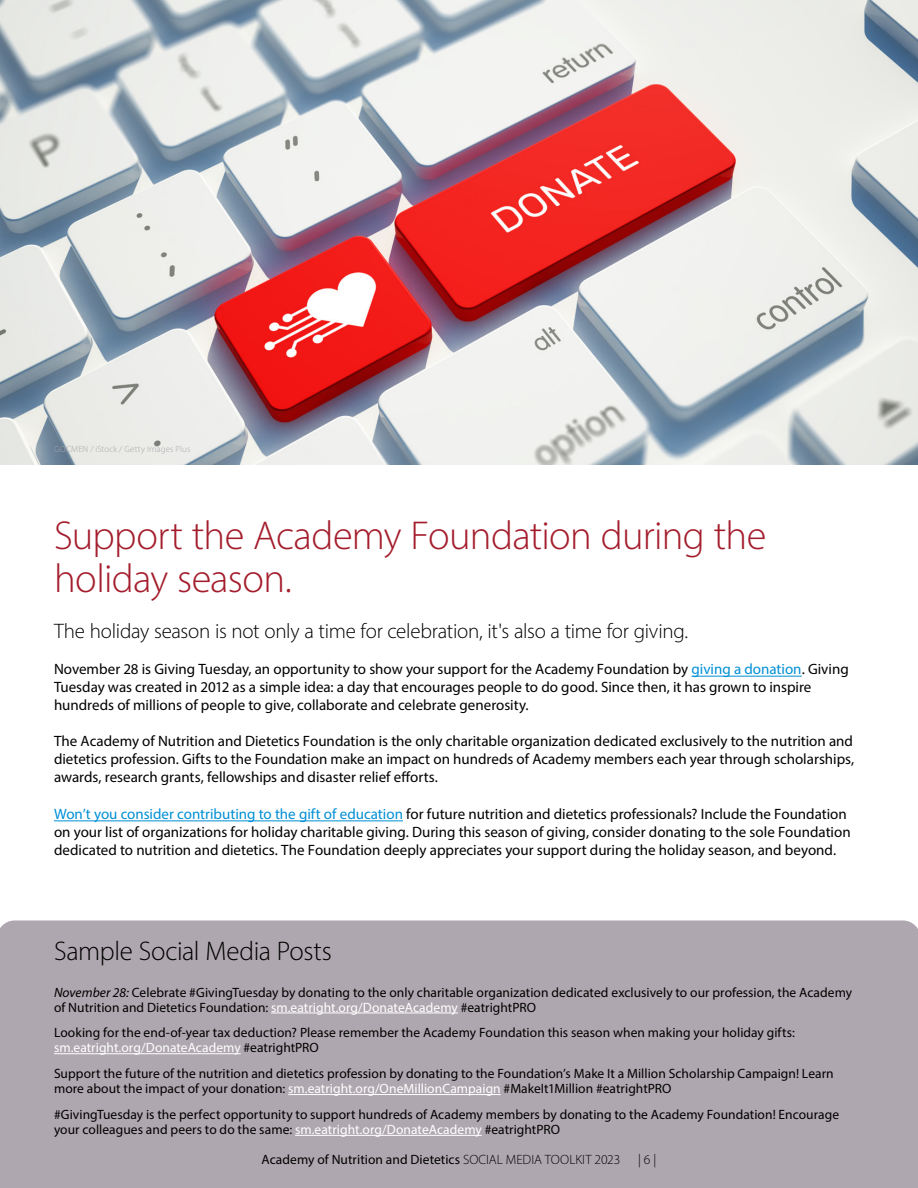
<style>
.page{position:relative;width:918px;height:1188px;background:#fff}
.page>*{position:absolute;margin:0;border:0;box-sizing:border-box;transform-origin:0 0}
.t1{font:300 40.5px/43.5px "Myriad Pro";letter-spacing:-.015em;color:#a41d2c}
.t2{font:300 27px "Myriad Pro";letter-spacing:-.015em;color:#000}
.t3{font:300 21px "Myriad Pro";letter-spacing:-.01em;color:#000}
.t4{font:15px/18px "Myriad Pro";color:#000}
.t5{font:13.5px/15px "Myriad Pro";letter-spacing:.005em;color:#000}
.t6{font:300 13.5px "Myriad Pro";color:#000}
.t7{font:300 9px "Myriad Pro";letter-spacing:.015em;color:#a7a9ac}
.s1{color:#008fd5}
.s2{font-style:italic}
.s3{color:#fff}
.s4{font-weight:300}
</style>
<div class="page">
<div style="left:0;top:920px;width:918px;height:268px;background:#afa7af"></div>
<hr style="left:271px;top:1013px;width:187px;height:1px;background:#fff">
<hr style="left:54px;top:1053px;width:187px;height:1px;background:#fff">
<hr style="left:288px;top:1094px;width:213px;height:1px;background:#fff">
<hr style="left:295px;top:1135px;width:187px;height:1px;background:#fff">
<hr style="left:691px;top:676px;width:111px;height:1px;background:#008fd5">
<hr style="left:54px;top:820px;width:349px;height:1px;background:#008fd5">
<img style="left:0;top:0;width:918px;height:464px">
<p class="t7" style="left:54px;top:443px;width:138px">GOCMEN / iStock / Getty Images Plus</p>
<h1 class="t1" style="left:54px;top:513px;width:714px">Support the Academy Foundation during the holiday season.</h1>
<h3 class="t3" style="left:54px;top:618px;width:636px">The holiday season is not only a time for celebration, it's also a time for giving.</h3>
<p class="t4" style="left:54px;top:660px;width:796px">November 28 is Giving Tuesday, an opportunity to show your support for the Academy Foundation by <span class="s1">giving a donation</span>. Giving<br>Tuesday was created in 2012 as a simple idea: a day that encourages people to do good. Since then, it has grown to inspire hundreds of millions of people to give, collaborate and celebrate generosity.</p>
<p class="t4" style="left:54px;top:732px;width:802px;text-align:justify">The Academy of Nutrition and Dietetics Foundation is the only charitable organization dedicated exclusively to the nutrition and dietetics profession. Gifts to the Foundation make an impact on hundreds of Academy members each year through scholarships, awards, research grants, fellowships and disaster relief efforts.</p>
<p class="t4" style="left:54px;top:805px;width:798px"><span class="s1">Won’t you consider contributing to the gift of education</span> for future nutrition and dietetics professionals? Include the Foundation on your list of organizations for holiday charitable giving. During this season of giving, consider donating to the sole Foundation dedicated to nutrition and dietetics. The Foundation deeply appreciates your support during the holiday season, and beyond.</p>
<h2 class="t2" style="left:54px;top:935px;width:280px">Sample Social Media Posts</h2>
<p class="t5" style="left:54px;top:984px;width:800px"><span class="s2">November 28:</span> Celebrate #GivingTuesday by donating to the only charitable organization dedicated exclusively to our profession, the Academy of Nutrition and Dietetics Foundation: <span class="s3">sm.eatright.org/DonateAcademy</span> #eatrightPRO</p>
<p class="t5" style="left:54px;top:1025px;width:742px">Looking for the end-of-year tax deduction? Please remember the Academy Foundation this season when making your holiday gifts: <span class="s3">sm.eatright.org/DonateAcademy</span> #eatrightPRO</p>
<p class="t5" style="left:54px;top:1066px;width:781px">Support the future of the nutrition and dietetics profession by donating to the Foundation’s Make It a Million Scholarship Campaign! Learn more about the impact of your donation: <span class="s3">sm.eatright.org/OneMillionCampaign</span> #MakeIt1Million #eatrightPRO</p>
<p class="t5" style="left:54px;top:1107px;width:787px">#GivingTuesday is the perfect opportunity to support hundreds of Academy members by donating to the Academy Foundation! Encourage your colleagues and peers to do the same: <span class="s3">sm.eatright.org/DonateAcademy</span> #eatrightPRO</p>
<p class="t5" style="left:262px;top:1152px;width:360px">Academy of Nutrition and Dietetics <span class="s4">SOCIAL MEDIA TOOLKIT 2023</span></p>
<p class="t6" style="left:638px;top:1152px;width:20px">| 6 |</p>
</div>
